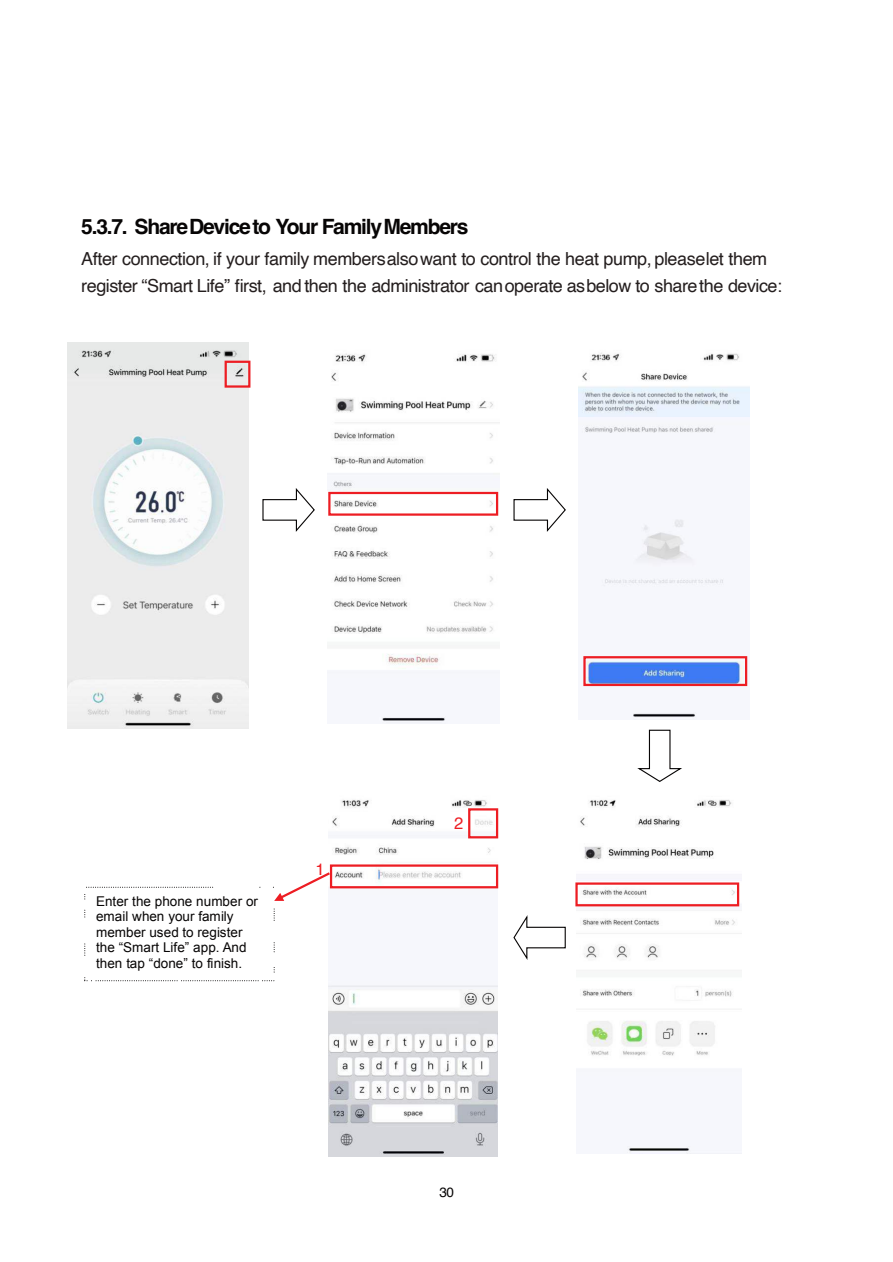
<style>
.page{position:relative;width:893px;height:1262px;background:#fff}
.page>*{position:absolute;margin:0;border:0;box-sizing:border-box;transform-origin:0 0}
.t1{font:700 21px "Helvetica";letter-spacing:-.06em;color:#070505}
.t2{font:18px/27px "Helvetica";letter-spacing:-.025em;color:#241e1e}
.t3{font:16.5px "Helvetica";color:#ed1d23}
.t4{font:13.5px/15.6px "Arial";letter-spacing:.005em;color:#070505}
.t5{font:13.5px "Helvetica";color:#070505}
</style>
<div class="page">
<img style="left:329px;top:800px;width:168px;height:356px">
<svg style="left:262px;top:488px;width:53px;height:44px"></svg>
<svg style="left:513px;top:488px;width:53px;height:44px"></svg>
<svg style="left:637px;top:729px;width:45px;height:53px"></svg>
<img style="left:576px;top:800px;width:166px;height:354px">
<svg style="left:513px;top:915px;width:53px;height:45px"></svg>
<img style="left:327px;top:353px;width:172px;height:370px">
<img style="left:578px;top:352px;width:172px;height:367px">
<div style="left:328px;top:492px;width:170px;height:24px;border:2px solid #ed1d23"></div>
<div style="left:583px;top:656px;width:164px;height:30px;border:2px solid #ed1d23"></div>
<div style="left:575px;top:882px;width:164px;height:24px;border:2px solid #ed1d23"></div>
<div style="left:330px;top:864px;width:168px;height:24px;border:2px solid #ed1d23"></div>
<svg style="left:275px;top:870px;width:57px;height:31px"></svg>
<div style="left:468px;top:808px;width:30px;height:30px;border:2px solid #ed1d23"></div>
<img style="left:68px;top:342px;width:181px;height:387px">
<div style="left:224px;top:361px;width:26px;height:27px;border:2px solid #ed1d23"></div>
<p class="t1" style="left:81px;top:214px;width:389px">5.3.7. Share Device to Your Family Members</p>
<p class="t2" style="left:81px;top:245px;width:702px">After connection, if your family members also want to control the heat pump, please let them register “Smart Life” 昀椀rst, and then the administrator can operate as below to share the device:</p>
<p class="t4" style="left:96px;top:893px;width:163px">Enter the phone number or email when your family member used to register the “Smart Life” app. And then tap “done” to finish.</p>
<p class="t3" style="left:315px;top:857px;width:11px">1</p>
<p class="t3" style="left:454px;top:811px;width:11px">2</p>
<p class="t5" style="left:439px;top:1182px;width:16px">30</p>
</div>
